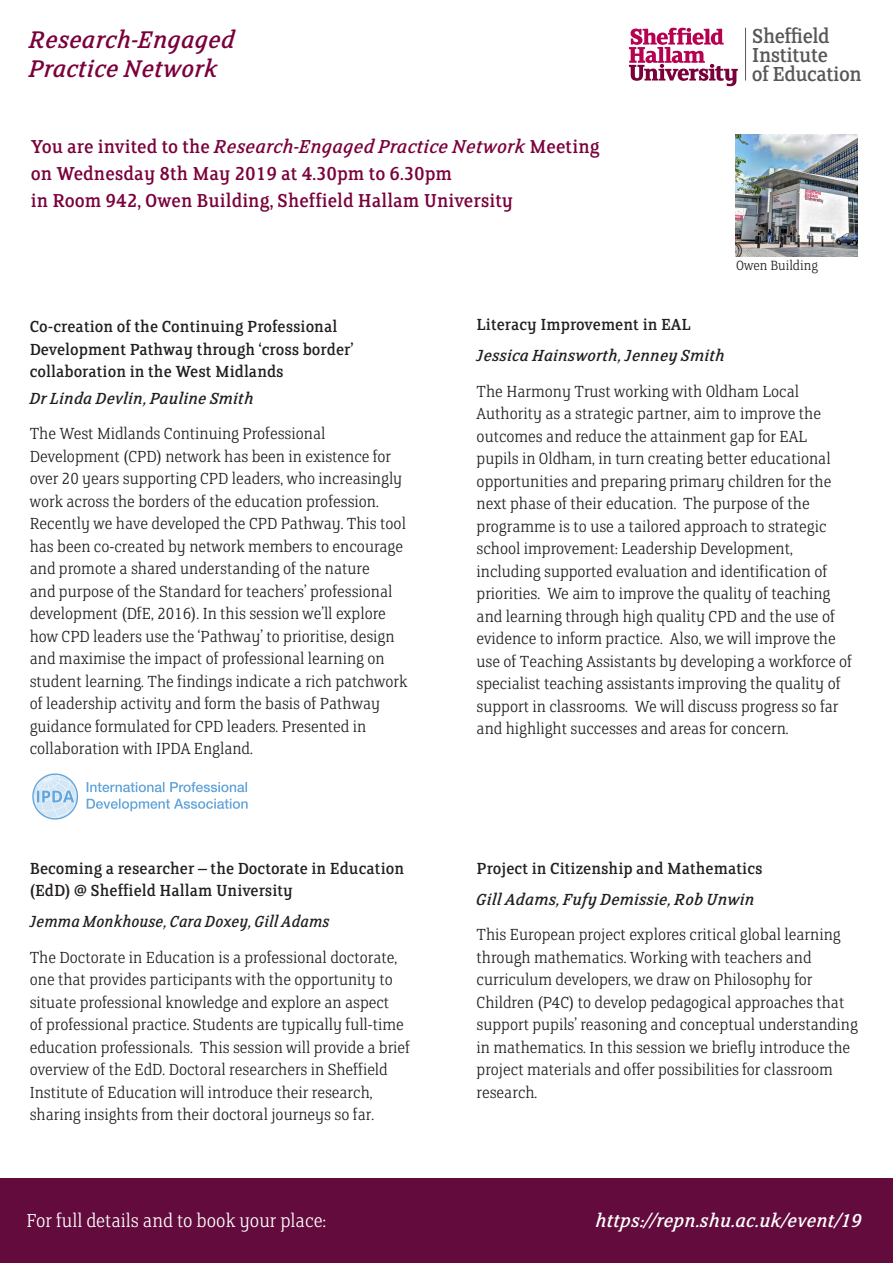
<style>
.page{position:relative;width:893px;height:1263px;background:#fff}
.page>*{position:absolute;margin:0;border:0;box-sizing:border-box;transform-origin:0 0}
.t1{font:italic 27px/28.5px "FS Clerkenwell";color:#7a003b}
.t2{font:22.8px/18.6px "FS Clerkenwell";letter-spacing:-.025em;color:#57585a}
.t3{font:21px/27px "FS Clerkenwell";color:#7a003b}
.t4{font:300 21px "FS Clerkenwell";color:#fff}
.t5{font:italic 21px "FS Clerkenwell";color:#fff}
.t6{font:300 18px/22.5px "FS Clerkenwell";color:#231f20}
.t7{font:18px/22.5px "FS Clerkenwell";color:#231f20}
.t8{font:italic 18px "FS Clerkenwell";color:#231f20}
.t9{font:italic 18px "FS Clerkenwell";color:#231f20;scale:.94 1}
.t10{font:300 15px "FS Clerkenwell";color:#231f20}
.s1{font-style:italic}
</style>
<div class="page">
<img style="left:735px;top:134px;width:122px;height:123px">
<img style="left:32px;top:773px;width:216px;height:47px">
<div style="left:0;top:1178px;width:893px;height:85px;background:#620b3c"></div>
<svg style="left:629px;top:28px;width:109px;height:58px"></svg>
<hr style="left:745px;top:28px;width:1px;height:53px;background:#57585a">
<p class="t1" style="left:29px;top:27px;width:208px">Research-Engaged<br>Practice Network</p>
<p class="t3" style="left:31px;top:134px;width:570px">You are invited to the <span class="s1">Research-Engaged Practice Network</span> Meeting on Wednesday 8th May 2019 at 4.30pm to 6.30pm<br>in Room 942, Owen Building, Sheffield Hallam University</p>
<p class="t2" style="left:752px;top:28px;width:111px">Sheffield<br>Institute<br>of Education</p>
<p class="t10" style="left:736px;top:259px;width:83px">Owen Building</p>
<p class="t7" style="left:30px;top:316px;width:325px">Co-creation of the Continuing Professional<br>Development Pathway through ‘cross border’ collaboration in the West Midlands</p>
<p class="t8" style="left:30px;top:390px;width:225px">Dr Linda Devlin, Pauline Smith</p>
<p class="t6" style="left:30px;top:424px;width:379px">The West Midlands Continuing Professional Development (CPD) network has been in existence for over 20 years supporting CPD leaders, who increasingly work across the borders of the education profession.<br>Recently we have developed the CPD Pathway. This tool has been co-created by network members to encourage and promote a shared understanding of the nature<br>and purpose of the Standard for teachers’ professional development (DfE, 2016). In this session we’ll explore how CPD leaders use the ‘Pathway’ to prioritise, design and maximise the impact of professional learning on student learning. The findings indicate a rich patchwork of leadership activity and form the basis of Pathway guidance formulated for CPD leaders. Presented in collaboration with IPDA England.</p>
<p class="t7" style="left:30px;top:858px;width:376px">Becoming a researcher – the Doctorate in Education (EdD) @ Sheffield Hallam University</p>
<p class="t9" style="left:30px;top:913px;width:320px">Jemma Monkhouse, Cara Doxey, Gill Adams</p>
<p class="t6" style="left:30px;top:947px;width:382px">The Doctorate in Education is a professional doctorate, one that provides participants with the opportunity to situate professional knowledge and explore an aspect<br>of professional practice. Students are typically full-time education professionals. This session will provide a brief overview of the EdD. Doctoral researchers in Sheffield Institute of Education will introduce their research, sharing insights from their doctoral journeys so far.</p>
<p class="t7" style="left:477px;top:314px;width:216px">Literacy Improvement in EAL</p>
<p class="t8" style="left:477px;top:347px;width:250px">Jessica Hainsworth, Jenney Smith</p>
<p class="t6" style="left:477px;top:381px;width:377px">The Harmony Trust working with Oldham Local Authority as a strategic partner, aim to improve the outcomes and reduce the attainment gap for EAL pupils in Oldham, in turn creating better educational opportunities and preparing primary children for the next phase of their education. The purpose of the programme is to use a tailored approach to strategic school improvement: Leadership Development, including supported evaluation and identification of priorities. We aim to improve the quality of teaching and learning through high quality CPD and the use of evidence to inform practice. Also, we will improve the use of Teaching Assistants by developing a workforce of specialist teaching assistants improving the quality of support in classrooms. We will discuss progress so far and highlight successes and areas for concern.</p>
<p class="t7" style="left:477px;top:858px;width:287px">Project in Citizenship and Mathematics</p>
<p class="t8" style="left:477px;top:891px;width:279px">Gill Adams, Fufy Demissie, Rob Unwin</p>
<p class="t6" style="left:477px;top:924px;width:383px">This European project explores critical global learning through mathematics. Working with teachers and curriculum developers, we draw on Philosophy for Children (P4C) to develop pedagogical approaches that support pupils’ reasoning and conceptual understanding in mathematics. In this session we briefly introduce the project materials and offer possibilities for classroom research.</p>
<p class="t4" style="left:27px;top:1211px;width:301px">For full details and to book your place:</p>
<p class="t5" style="left:595px;top:1210px;width:268px">https://repn.shu.ac.uk/event/19</p>
</div>
